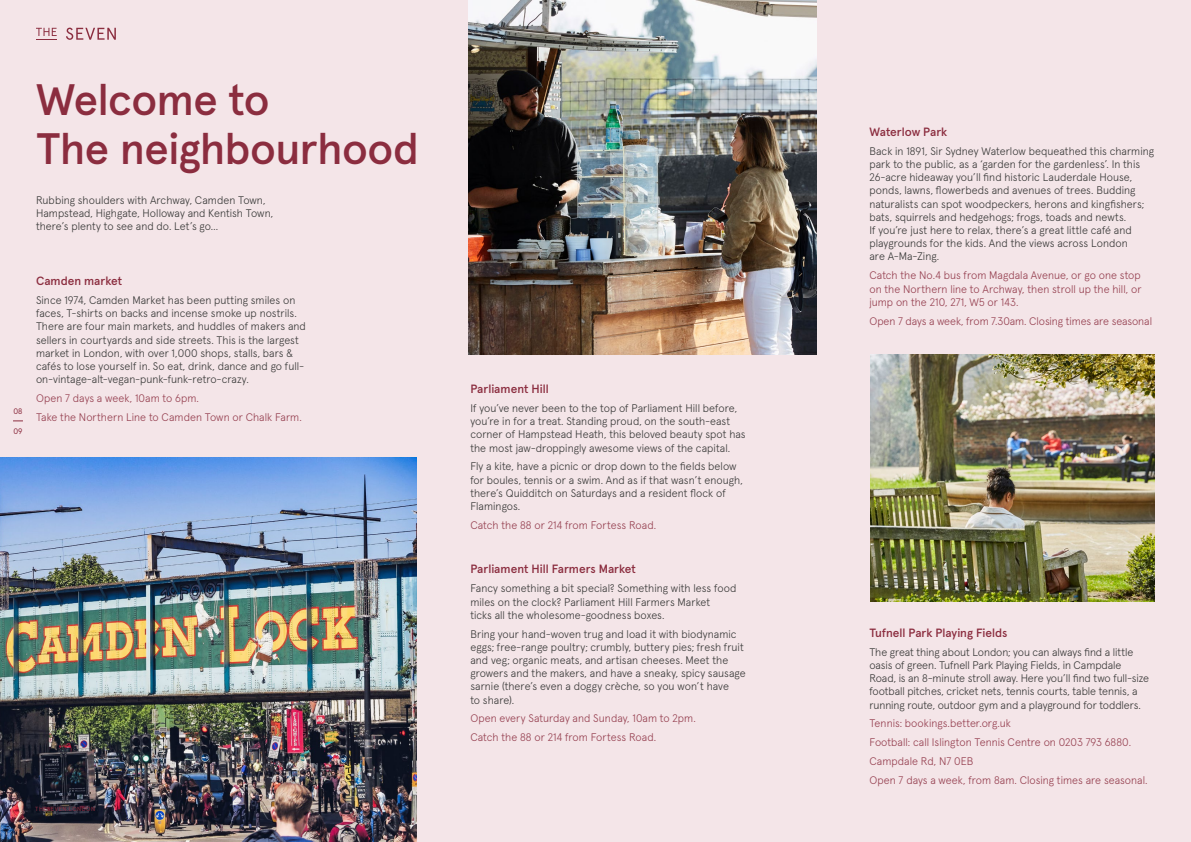
<style>
.page{position:relative;width:1191px;height:842px;background:#f4e5e8}
.page>*{position:absolute;margin:0;border:0;box-sizing:border-box;transform-origin:0 0}
.t1{font:500 44px/49px "Apercu Pro";letter-spacing:-.01em;color:#8b2d3f}
.t2{font:500 12px "Apercu Pro";color:#8b2d3f}
.t3{font:300 11px/13.2px "Apercu Pro";color:#3c3c3b}
.t4{font:300 11px/18.9px "Apercu Pro";color:#974252}
.t5{font:8px "Apercu Pro";color:#8b2d3f}
.t6{font:6px "Apercu Pro";letter-spacing:.08em;color:#8b2d3f}
</style>
<div class="page">
<img style="left:0;top:457px;width:417px;height:385px">
<svg style="left:66px;top:28px;width:50px;height:12px"></svg>
<svg style="left:36px;top:28px;width:21px;height:12px"></svg>
<img style="left:469px;top:0;width:347px;height:354px">
<img style="left:870px;top:354px;width:285px;height:247px">
<h1 class="t1" style="left:36px;top:72px;width:384px">Welcome to<br>The neighbourhood</h1>
<p class="t3" style="left:36px;top:192px;width:239px">Rubbing shoulders with Archway, Camden Town,<br>Hampstead, Highgate, Holloway and Kentish Town, there’s plenty to see and do. Let’s go…</p>
<p class="t5" style="left:13px;top:405px;width:11px">08</p>
<p class="t5" style="left:13px;top:425px;width:11px">09</p>
<p class="t2" style="left:36px;top:272px;width:88px">Camden market</p>
<p class="t3" style="left:36px;top:293px;width:271px">Since 1974, Camden Market has been putting smiles on faces, T-shirts on backs and incense smoke up nostrils.<br>There are four main markets, and huddles of makers and sellers in courtyards and side streets. This is the largest market in London, with over 1,000 shops, stalls, bars &amp; cafés to lose yourself in. So eat, drink, dance and go full&shy;on-vintage-alt-vegan-punk-funk-retro-crazy.</p>
<p class="t4" style="left:36px;top:388px;width:267px">Open 7 days a week, 10am to 6pm.<br>Take the Northern Line to Camden Town or Chalk Farm.</p>
<p class="t6" style="left:35px;top:804px;width:61px">THESEVEN.LONDON</p>
<p class="t2" style="left:470px;top:380px;width:80px">Parliament Hill</p>
<p class="t3" style="left:470px;top:401px;width:277px">If you’ve never been to the top of Parliament Hill before, you’re in for a treat. Standing proud, on the south-east corner of Hampstead Heath, this beloved beauty spot has the most jaw-droppingly awesome views of the capital.</p>
<p class="t3" style="left:470px;top:459px;width:274px">Fly a kite, have a picnic or drop down to the fields below for boules, tennis or a swim. And as if that wasn’t enough, there’s Quidditch on Saturdays and a resident flock of Flamingos.</p>
<p class="t4" style="left:470px;top:515px;width:187px">Catch the 88 or 214 from Fortess Road.</p>
<p class="t2" style="left:470px;top:560px;width:167px">Parliament Hill Farmers Market</p>
<p class="t3" style="left:470px;top:581px;width:267px">Fancy something a bit special? Something with less food miles on the clock? Parliament Hill Farmers Market<br>ticks all the wholesome-goodness boxes.</p>
<p class="t3" style="left:470px;top:626px;width:277px">Bring your hand-woven trug and load it with biodynamic eggs; free-range poultry; crumbly, buttery pies; fresh fruit and veg; organic meats, and artisan cheeses. Meet the growers and the makers, and have a sneaky, spicy sausage sarnie (there’s even a doggy crèche, so you won’t have<br>to share).</p>
<p class="t4" style="left:470px;top:708px;width:227px">Open every Saturday and Sunday, 10am to 2pm.<br>Catch the 88 or 214 from Fortess Road.</p>
<p class="t2" style="left:869px;top:122px;width:79px">Waterlow Park</p>
<p class="t3" style="left:869px;top:143px;width:286px">Back in 1891, Sir Sydney Waterlow bequeathed this charming park to the public, as a ‘garden for the gardenless’. In this 26-acre hideaway you’ll find historic Lauderdale House, ponds, lawns, flowerbeds and avenues of trees. Budding naturalists can spot woodpeckers, herons and kingfishers; bats, squirrels and hedgehogs; frogs, toads and newts.<br>If you’re just here to relax, there’s a great little café and playgrounds for the kids. And the views across London<br>are A-Ma-Zing.</p>
<p class="t4" style="left:869px;top:268px;width:274px;line-height:13.2px;text-align:justify">Catch the No.4 bus from Magdala Avenue, or go one stop on the Northern line to Archway, then stroll up the hill, or jump on the 210, 271, W5 or 143.</p>
<p class="t4" style="left:869px;top:310px;width:284px">Open 7 days a week, from 7.30am. Closing times are seasonal</p>
<p class="t2" style="left:869px;top:623px;width:140px">Tufnell Park Playing Fields</p>
<p class="t3" style="left:869px;top:644px;width:281px">The great thing about London; you can always find a little oasis of green. Tufnell Park Playing Fields, in Campdale Road, is an 8-minute stroll away. Here you’ll find two full-size football pitches, cricket nets, tennis courts, table tennis, a running route, outdoor gym and a playground for toddlers.</p>
<p class="t4" style="left:869px;top:713px;width:280px">Tennis: bookings.better.org.uk<br>Football: call Islington Tennis Centre on 0203 793 6880.<br>Campdale Rd, N7 0EB<br>Open 7 days a week, from 8am. Closing times are seasonal.</p>
</div>
